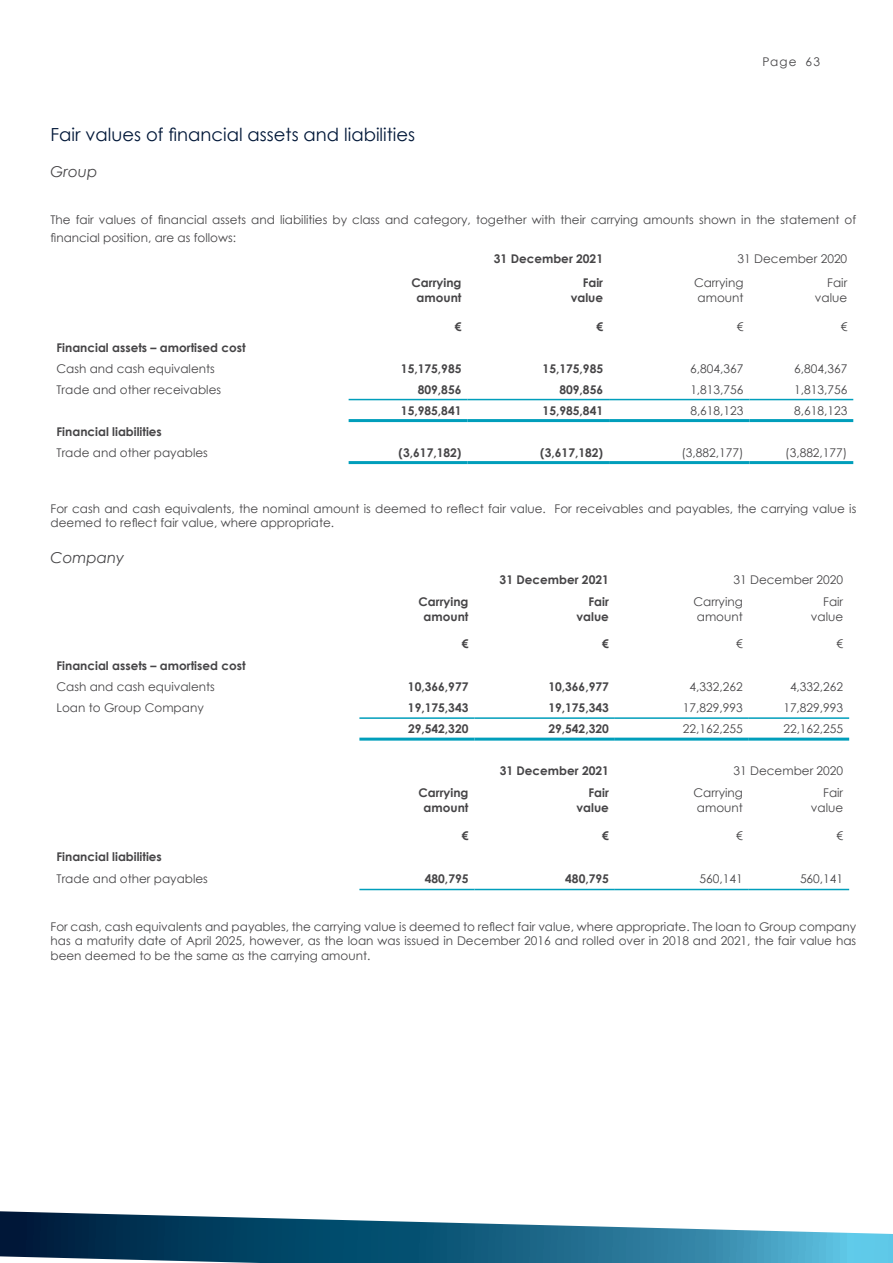
<style>
.page{position:relative;width:893px;height:1263px;background:#fff}
.page>*{position:absolute;margin:0;border:0;box-sizing:border-box;transform-origin:0 0}
.t1{font:18px "Century Gothic";color:#001738}
.t2{font:italic 15px "Century Gothic";color:#464547}
.t3{font:12px/15px "Century Gothic";color:#464547}
.t4{font:700 12px/15px "Century Gothic";color:#464547;text-align:center}
</style>
<div class="page">
<svg style="left:0;top:1211px;width:893px;height:52px"></svg>
<hr style="left:349px;top:399px;width:118px;height:1px;background:#009ebb">
<hr style="left:467px;top:399px;width:142px;height:1px;background:#009ebb">
<hr style="left:609px;top:399px;width:140px;height:1px;background:#009ebb">
<hr style="left:749px;top:399px;width:104px;height:1px;background:#009ebb">
<hr style="left:349px;top:419px;width:118px;height:3px;background:#009ebb">
<hr style="left:467px;top:419px;width:142px;height:3px;background:#009ebb">
<hr style="left:609px;top:419px;width:140px;height:3px;background:#009ebb">
<hr style="left:749px;top:419px;width:104px;height:3px;background:#009ebb">
<hr style="left:349px;top:461px;width:118px;height:3px;background:#009ebb">
<hr style="left:467px;top:461px;width:142px;height:3px;background:#009ebb">
<hr style="left:609px;top:461px;width:140px;height:3px;background:#009ebb">
<hr style="left:749px;top:461px;width:104px;height:3px;background:#009ebb">
<hr style="left:359px;top:717px;width:115px;height:2px;background:#009ebb">
<hr style="left:474px;top:717px;width:141px;height:2px;background:#009ebb">
<hr style="left:615px;top:717px;width:134px;height:2px;background:#009ebb">
<hr style="left:359px;top:738px;width:115px;height:3px;background:#009ebb">
<hr style="left:474px;top:738px;width:141px;height:3px;background:#009ebb">
<hr style="left:615px;top:738px;width:134px;height:3px;background:#009ebb">
<hr style="left:749px;top:717px;width:100px;height:2px;background:#009ebb">
<hr style="left:749px;top:738px;width:100px;height:3px;background:#009ebb">
<hr style="left:359px;top:889px;width:115px;height:1px;background:#009ebb">
<hr style="left:474px;top:889px;width:141px;height:1px;background:#009ebb">
<hr style="left:615px;top:889px;width:134px;height:1px;background:#009ebb">
<hr style="left:749px;top:889px;width:100px;height:1px;background:#009ebb">
<p class="t3" style="left:762px;top:54px;width:59px">Page 63</p>
<h1 class="t1" style="left:51px;top:122px;width:366px">Fair values of financial assets and liabilities</h1>
<p class="t2" style="left:51px;top:161px;width:48px">Group</p>
<p class="t3" style="left:51px;top:210px;width:807px;line-height:18px">The fair values of financial assets and liabilities by class and category, together with their carrying amounts shown in the statement of financial position, are as follows:</p>
<p class="t4" style="left:494px;top:250px;width:111px">31 December 2021</p>
<p class="t3" style="left:738px;top:251px;width:111px">31 December 2020</p>
<p class="t4" style="left:412px;top:274px;width:51px">Carrying amount</p>
<p class="t4" style="left:571px;top:274px;width:34px;text-align:right">Fair value</p>
<p class="t3" style="left:694px;top:275px;width:51px">Carrying amount</p>
<p class="t3" style="left:815px;top:275px;width:34px;text-align:right">Fair value</p>
<p class="t4" style="left:455px;top:318px;width:8px">€</p>
<p class="t4" style="left:596px;top:318px;width:8px">€</p>
<p class="t3" style="left:737px;top:318px;width:8px">€</p>
<p class="t3" style="left:841px;top:318px;width:8px">€</p>
<p class="t4" style="left:57px;top:339px;width:191px">Financial assets – amortised cost</p>
<p class="t3" style="left:57px;top:360px;width:160px">Cash and cash equivalents</p>
<p class="t4" style="left:401px;top:360px;width:62px">15,175,985</p>
<p class="t4" style="left:543px;top:360px;width:62px">15,175,985</p>
<p class="t3" style="left:690px;top:360px;width:55px">6,804,367</p>
<p class="t3" style="left:794px;top:360px;width:55px">6,804,367</p>
<p class="t3" style="left:57px;top:381px;width:166px">Trade and other receivables</p>
<p class="t4" style="left:418px;top:381px;width:45px">809,856</p>
<p class="t4" style="left:559px;top:381px;width:45px">809,856</p>
<p class="t3" style="left:690px;top:381px;width:55px">1,813,756</p>
<p class="t3" style="left:794px;top:381px;width:55px">1,813,756</p>
<p class="t4" style="left:401px;top:402px;width:62px">15,985,841</p>
<p class="t4" style="left:543px;top:402px;width:62px">15,985,841</p>
<p class="t3" style="left:690px;top:402px;width:55px">8,618,123</p>
<p class="t3" style="left:794px;top:402px;width:55px">8,618,123</p>
<p class="t4" style="left:57px;top:423px;width:107px">Financial liabilities</p>
<p class="t3" style="left:57px;top:444px;width:153px">Trade and other payables</p>
<p class="t4" style="left:399px;top:444px;width:64px">(3,617,182)</p>
<p class="t4" style="left:540px;top:444px;width:64px">(3,617,182)</p>
<p class="t3" style="left:681px;top:444px;width:64px">(3,882,177)</p>
<p class="t3" style="left:785px;top:444px;width:64px">(3,882,177)</p>
<p class="t3" style="left:51px;top:501px;width:807px;line-height:14.4px">For cash and cash equivalents, the nominal amount is deemed to reflect fair value. For receivables and payables, the carrying value is deemed to reflect fair value, where appropriate.</p>
<p class="t2" style="left:51px;top:547px;width:75px">Company</p>
<p class="t4" style="left:500px;top:572px;width:111px">31 December 2021</p>
<p class="t3" style="left:733px;top:572px;width:111px">31 December 2020</p>
<p class="t4" style="left:419px;top:594px;width:51px">Carrying amount</p>
<p class="t4" style="left:576px;top:594px;width:34px;text-align:right">Fair value</p>
<p class="t3" style="left:693px;top:594px;width:51px">Carrying amount</p>
<p class="t3" style="left:811px;top:594px;width:34px;text-align:right">Fair value</p>
<p class="t4" style="left:462px;top:636px;width:8px">€</p>
<p class="t4" style="left:602px;top:636px;width:8px">€</p>
<p class="t3" style="left:736px;top:636px;width:8px">€</p>
<p class="t3" style="left:836px;top:636px;width:8px">€</p>
<p class="t4" style="left:57px;top:658px;width:191px">Financial assets – amortised cost</p>
<p class="t3" style="left:57px;top:679px;width:160px">Cash and cash equivalents</p>
<p class="t4" style="left:408px;top:679px;width:62px">10,366,977</p>
<p class="t4" style="left:548px;top:679px;width:62px">10,366,977</p>
<p class="t3" style="left:690px;top:679px;width:55px">4,332,262</p>
<p class="t3" style="left:790px;top:679px;width:55px">4,332,262</p>
<p class="t3" style="left:57px;top:700px;width:149px">Loan to Group Company</p>
<p class="t4" style="left:408px;top:700px;width:62px">19,175,343</p>
<p class="t4" style="left:548px;top:700px;width:62px">19,175,343</p>
<p class="t3" style="left:683px;top:700px;width:61px">17,829,993</p>
<p class="t3" style="left:783px;top:700px;width:61px">17,829,993</p>
<p class="t4" style="left:408px;top:721px;width:62px">29,542,320</p>
<p class="t4" style="left:548px;top:721px;width:62px">29,542,320</p>
<p class="t3" style="left:683px;top:721px;width:61px">22,162,255</p>
<p class="t3" style="left:783px;top:721px;width:61px">22,162,255</p>
<p class="t4" style="left:500px;top:763px;width:111px">31 December 2021</p>
<p class="t3" style="left:733px;top:763px;width:111px">31 December 2020</p>
<p class="t4" style="left:419px;top:784px;width:51px">Carrying amount</p>
<p class="t4" style="left:577px;top:784px;width:34px;text-align:right">Fair value</p>
<p class="t3" style="left:693px;top:785px;width:51px">Carrying amount</p>
<p class="t3" style="left:811px;top:785px;width:34px;text-align:right">Fair value</p>
<p class="t4" style="left:462px;top:827px;width:8px">€</p>
<p class="t4" style="left:602px;top:827px;width:8px">€</p>
<p class="t3" style="left:736px;top:828px;width:8px">€</p>
<p class="t3" style="left:836px;top:828px;width:8px">€</p>
<p class="t4" style="left:57px;top:848px;width:107px">Financial liabilities</p>
<p class="t3" style="left:57px;top:871px;width:153px">Trade and other payables</p>
<p class="t4" style="left:425px;top:870px;width:45px">480,795</p>
<p class="t4" style="left:565px;top:870px;width:45px">480,795</p>
<p class="t3" style="left:700px;top:871px;width:45px">560,141</p>
<p class="t3" style="left:800px;top:871px;width:45px">560,141</p>
<p class="t3" style="left:51px;top:919px;width:807px;line-height:14.4px;text-align:justify">For cash, cash equivalents and payables, the carrying value is deemed to reflect fair value, where appropriate. The loan to Group company has a maturity date of April 2025, however, as the loan was issued in December 2016 and rolled over in 2018 and 2021, the fair value has been deemed to be the same as the carrying amount.</p>
</div>
